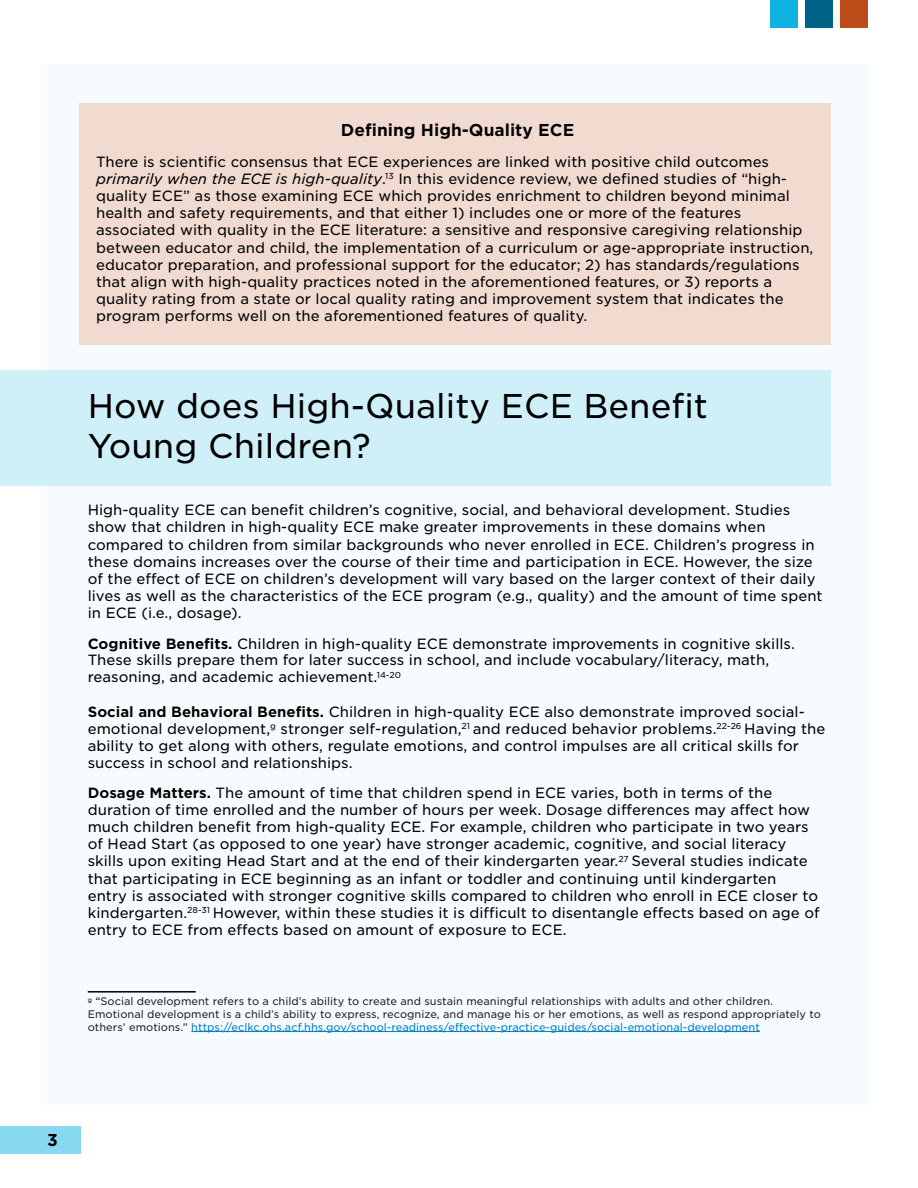
<style>
.page{position:relative;width:918px;height:1188px;background:#fff}
.page>*{position:absolute;margin:0;border:0;box-sizing:border-box;transform-origin:0 0}
.t1{font:33px/39.6px "Gotham S Sm";color:#000}
.t2{font:700 16.5px "Gotham S Sm";color:#000}
.t3{font:14.25px/17.1px "Gotham S Sm";color:#000}
.t4{font:10.5px/12.6px "Gotham S Sm";color:#222}
.s1{font-style:italic}
.s2{font-weight:700}
.s3{color:#000}
.s4{color:#007cc2}
</style>
<div class="page">
<div style="left:0;top:1126px;width:81px;height:28px;background:#87d8f0"></div>
<div style="left:805px;top:0;width:28px;height:28px;background:#006287"></div>
<div style="left:770px;top:0;width:28px;height:28px;background:#10b2e1"></div>
<div style="left:841px;top:0;width:27px;height:28px;background:#bc4d1a"></div>
<div style="left:41px;top:65px;width:827px;height:1040px;background:#f6fcfe"></div>
<div style="left:0;top:370px;width:830px;height:115px;background:#cff0f9"></div>
<div style="left:79px;top:104px;width:751px;height:241px;background:#f1dbd1"></div>
<hr style="left:88px;top:991px;width:108px;height:2px;background:#000">
<hr style="left:191px;top:1031px;width:569px;height:1px;background:#007cc2">
<p class="t2" style="left:341px;top:119px;width:235px">Defining High-Quality ECE</p>
<p class="t3" style="left:96px;top:153px;width:719px">There is scientific consensus that ECE experiences are linked with positive child outcomes <span class="s1">primarily when the ECE is high-quality</span>. <sup>13</sup> In this evidence review, we defined studies of “high&shy;quality ECE” as those examining ECE which provides enrichment to children beyond minimal health and safety requirements, and that either 1) includes one or more of the features associated with quality in the ECE literature: a sensitive and responsive caregiving relationship between educator and child, the implementation of a curriculum or age-appropriate instruction, educator preparation, and professional support for the educator; 2) has standards/regulations that align with high-quality practices noted in the aforementioned features, or 3) reports a quality rating from a state or local quality rating and improvement system that indicates the program performs well on the aforementioned features of quality.</p>
<h2 class="t1" style="left:88px;top:386px;width:622px">How does High-Quality ECE Benefit<br>Young Children?</h2>
<p class="t3" style="left:88px;top:501px;width:736px">High-quality ECE can benefit children’s cognitive, social, and behavioral development. Studies show that children in high-quality ECE make greater improvements in these domains when compared to children from similar backgrounds who never enrolled in ECE. Children’s progress in these domains increases over the course of their time and participation in ECE. However, the size of the effect of ECE on children’s development will vary based on the larger context of their daily lives as well as the characteristics of the ECE program (e.g., quality) and the amount of time spent in ECE (i.e., dosage).</p>
<p class="t3" style="left:88px;top:635px;width:709px"><span class="s2">Cognitive Benefits.</span> Children in high-quality ECE demonstrate improvements in cognitive skills.<br>These skills prepare them for later success in school, and include vocabulary/literacy, math, reasoning, and academic achievement.<sup>14-20</sup></p>
<p class="t3" style="left:88px;top:703px;width:739px"><span class="s2">Social and Behavioral Benefits.</span> Children in high-quality ECE also demonstrate improved social&shy;emotional development,<sup>g</sup> stronger self-regulation,<sup>21</sup> and reduced behavior problems.<sup>22-26</sup> Having the ability to get along with others, regulate emotions, and control impulses are all critical skills for success in school and relationships.</p>
<p class="t3" style="left:88px;top:784px;width:733px"><span class="s2">Dosage Matters.</span> The amount of time that children spend in ECE varies, both in terms of the duration of time enrolled and the number of hours per week. Dosage differences may affect how much children benefit from high-quality ECE. For example, children who participate in two years of Head Start (as opposed to one year) have stronger academic, cognitive, and social literacy skills upon exiting Head Start and at the end of their kindergarten year.<sup>27</sup> Several studies indicate that participating in ECE beginning as an infant or toddler and continuing until kindergarten<br>entry is associated with stronger cognitive skills compared to children who enroll in ECE closer to kindergarten.<sup>28-31</sup> However, within these studies it is difficult to disentangle effects based on age of entry to ECE from effects based on amount of exposure to ECE.</p>
<p class="t4" style="left:88px;top:995px;width:735px"><sup>g</sup> <span class="s3">“</span>Social development refers to a child’s ability to create and sustain meaningful relationships with adults and other children.<br>Emotional development is a child’s ability to express, recognize, and manage his or her emotions, as well as respond appropriately to others’ emotions.” <span class="s4">https://eclkc.ohs.acf.hhs.gov/school-readiness/effective-practice-guides/social-emotional-development</span></p>
<p class="t2" style="left:47px;top:1129px;width:12px">3</p>
</div>
